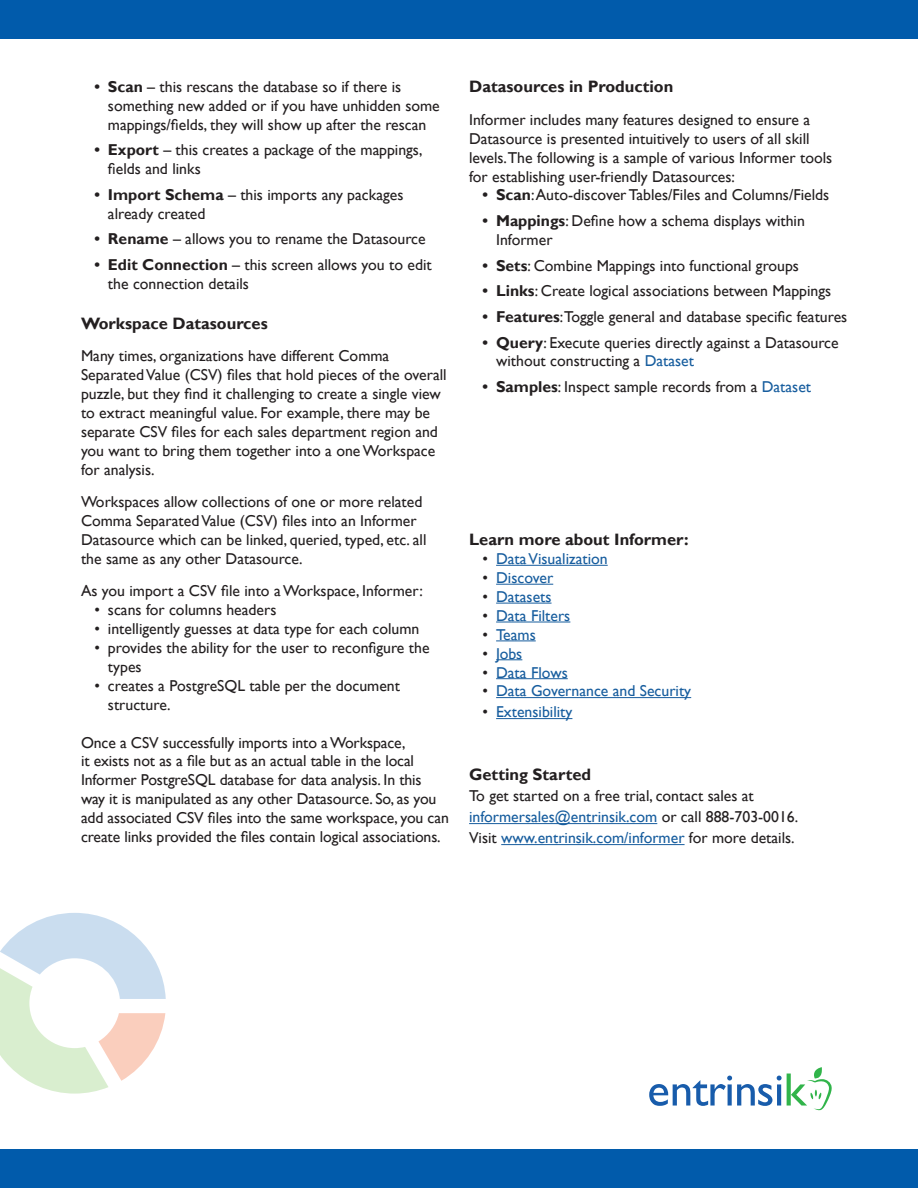
<style>
.page{position:relative;width:918px;height:1188px;background:#fff}
.page>*{position:absolute;margin:0;border:0;box-sizing:border-box;transform-origin:0 0}
.t1{font:700 16.5px "Gill Sans";color:#231f20}
.t2{font:15.75px/18.9px "Gill Sans";color:#231f20}
.t3{font:15.75px "Gill Sans";color:#175d9e}
.s1{font-weight:700}
.s2{color:#175d9e}
.s3{color:#231f20}
</style>
<div class="page">
<div style="left:0;top:0;width:918px;height:39px;background:#015bab"></div>
<div style="left:0;top:1149px;width:918px;height:39px;background:#015bab"></div>
<svg style="left:0;top:913px;width:166px;height:181px"></svg>
<svg style="left:649px;top:1067px;width:183px;height:43px"></svg>
<hr style="left:496px;top:565px;width:112px;height:1px;background:#175d9e">
<hr style="left:496px;top:584px;width:57px;height:1px;background:#175d9e">
<hr style="left:496px;top:603px;width:56px;height:1px;background:#175d9e">
<hr style="left:496px;top:622px;width:74px;height:1px;background:#175d9e">
<hr style="left:496px;top:641px;width:40px;height:1px;background:#175d9e">
<svg style="left:496px;top:659px;width:26px;height:1px"></svg>
<hr style="left:496px;top:678px;width:72px;height:1px;background:#175d9e">
<hr style="left:496px;top:697px;width:195px;height:1px;background:#175d9e">
<hr style="left:496px;top:718px;width:76px;height:1px;background:#175d9e">
<hr style="left:469px;top:823px;width:188px;height:1px;background:#175d9e">
<hr style="left:501px;top:844px;width:184px;height:1px;background:#175d9e">
<p class="t2" style="left:108px;top:77px;width:333px;text-indent:-13px"><span class="s1">• Scan</span> – this rescans the database so if there is something new added or if you have unhidden some mappings/fields, they will show up after the rescan</p>
<p class="t2" style="left:108px;top:141px;width:316px;text-indent:-13px"><span class="s1">• Export</span> – this creates a package of the mappings, fields and links</p>
<p class="t2" style="left:108px;top:185px;width:297px;text-indent:-13px"><span class="s1">• Import Schema</span> – this imports any packages already created</p>
<p class="t2" style="left:94px;top:230px;width:333px"><span class="s1">• Rename</span> – allows you to rename the Datasource</p>
<p class="t2" style="left:108px;top:256px;width:325px;text-indent:-13px"><span class="s1">• Edit Connection</span> – this screen allows you to edit the connection details</p>
<p class="t1" style="left:81px;top:314px;width:188px">Workspace Datasources</p>
<p class="t2" style="left:81px;top:347px;width:367px">Many times, organizations have different Comma Separated Value (CSV) files that hold pieces of the overall puzzle, but they find it challenging to create a single view to extract meaningful value. For example, there may be separate CSV files for each sales department region and you want to bring them together into a one Workspace for analysis.</p>
<p class="t2" style="left:81px;top:493px;width:347px">Workspaces allow collections of one or more related Comma Separated Value (CSV) files into an Informer Datasource which can be linked, queried, typed, etc. all the same as any other Datasource.</p>
<p class="t2" style="left:81px;top:582px;width:343px">As you import a CSV file into a Workspace, Informer:</p>
<p class="t2" style="left:94px;top:601px;width:183px">• scans for columns headers</p>
<p class="t2" style="left:94px;top:620px;width:326px">• intelligently guesses at data type for each column</p>
<p class="t2" style="left:108px;top:639px;width:323px;text-indent:-13px">• provides the ability for the user to reconfigure the types</p>
<p class="t2" style="left:108px;top:676px;width:294px;text-indent:-13px">• creates a PostgreSQL table per the document structure.</p>
<p class="t2" style="left:81px;top:733px;width:369px">Once a CSV successfully imports into a Workspace,<br>it exists not as a file but as an actual table in the local Informer PostgreSQL database for data analysis. In this way it is manipulated as any other Datasource. So, as you add associated CSV files into the same workspace, you can create links provided the files contain logical associations.</p>
<p class="t1" style="left:469px;top:77px;width:206px">Datasources in Production</p>
<p class="t2" style="left:469px;top:110px;width:365px">Informer includes many features designed to ensure a Datasource is presented intuitively to users of all skill levels.The following is a sample of various Informer tools for establishing user-friendly Datasources:</p>
<p class="t2" style="left:483px;top:186px;width:348px"><span class="s1">• Scan</span>: Auto-discover Tables/Files and Columns/Fields</p>
<p class="t2" style="left:496px;top:212px;width:310px;text-indent:-13px"><span class="s1">• Mappings</span>: Define how a schema displays within<br>Informer</p>
<p class="t2" style="left:483px;top:256px;width:318px"><span class="s1">• Sets</span>: Combine Mappings into functional groups</p>
<p class="t2" style="left:483px;top:282px;width:350px"><span class="s1">• Links</span>: Create logical associations between Mappings</p>
<p class="t2" style="left:483px;top:307px;width:366px"><span class="s1">• Features</span>:Toggle general and database specific features</p>
<p class="t2" style="left:496px;top:333px;width:344px;text-indent:-13px"><span class="s1">• Query</span>: Execute queries directly against a Datasource without constructing a <span class="s2">Dataset</span></p>
<p class="t2" style="left:483px;top:378px;width:330px"><span class="s1">• Samples</span>: Inspect sample records from a <span class="s2">Dataset</span></p>
<p class="t1" style="left:469px;top:530px;width:221px">Learn more about Informer:</p>
<p class="t3" style="left:483px;top:550px;width:127px"><span class="s3">•</span> Data Visualization</p>
<p class="t3" style="left:483px;top:569px;width:72px"><span class="s3">•</span> Discover</p>
<p class="t3" style="left:483px;top:587px;width:70px"><span class="s3">•</span> Datasets</p>
<p class="t3" style="left:483px;top:606px;width:89px"><span class="s3">•</span> Data Filters</p>
<p class="t3" style="left:483px;top:625px;width:55px"><span class="s3">•</span> Teams</p>
<p class="t3" style="left:483px;top:644px;width:41px"><span class="s3">•</span> Jobs</p>
<p class="t3" style="left:483px;top:663px;width:87px"><span class="s3">•</span> Data Flows</p>
<p class="t3" style="left:483px;top:682px;width:210px"><span class="s3">•</span> Data Governance and Security</p>
<p class="t3" style="left:483px;top:703px;width:91px"><span class="s3">•</span> Extensibility</p>
<p class="t1" style="left:469px;top:765px;width:124px">Getting Started</p>
<p class="t2" style="left:469px;top:786px;width:331px;line-height:21px">To get started on a free trial, contact sales at <span class="s2">informersales@entrinsik.com</span> or call 888-703-0016.<br>Visit <span class="s2">www.entrinsik.com/informer</span> for more details.</p>
</div>
